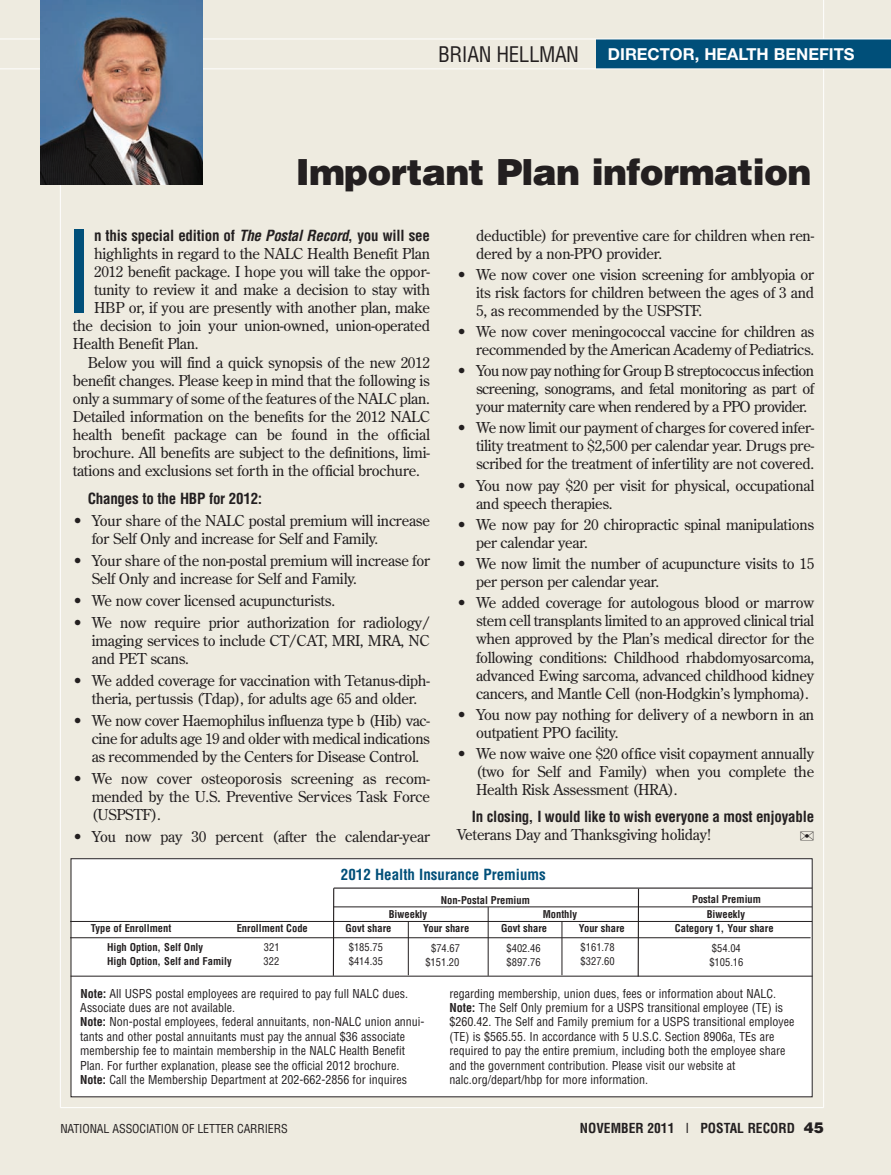
<style>
.page{position:relative;width:891px;height:1175px;background:#fff}
.page>*{position:absolute;margin:0;border:0;box-sizing:border-box;transform-origin:0 0}
.t1{font:condensed 110.85px "Helvetica";color:#004f79}
.t2{font:900 36px "Helvetica";letter-spacing:-.02em;color:#231f20}
.t3{font:condensed 21px "Helvetica";letter-spacing:-.02em;color:#231f20}
.t4{font:700 16.5px "Helvetica Neue";color:#fff}
.t5{font:15px/18px "Century Old Style";letter-spacing:-.015em;color:#231f20;text-align:justify}
.t6{font:700 condensed 15px "Helvetica";letter-spacing:-.015em;color:#231f20}
.t7{font:700 condensed 15px "Helvetica";color:#004f79}
.t8{font:700 condensed 13.5px "Helvetica";color:#231f20}
.t9{font:condensed 12px/14.4px "Helvetica";color:#231f20}
.t10{font:700 condensed 10.5px/14.2px "Helvetica";color:#231f20;text-align:center}
.t11{font:condensed 10.5px/14.1px "Helvetica";color:#231f20}
.s1{font-style:italic}
.s2{font-weight:700}
.s3{font-weight:400}
.s4{font-weight:900;font-stretch:normal;font-size:15px}
</style>
<div class="page">
<div style="left:0;top:0;width:891px;height:1174px;background:#eeebe0"></div>
<hr style="left:60px;top:1107px;width:764px;height:1px;background:#fff">
<hr style="left:60px;top:35px;width:1px;height:1072px;background:#fff">
<hr style="left:823px;top:0;width:1px;height:1107px;background:#fff">
<div style="left:596px;top:39px;width:295px;height:30px;background:#004f79"></div>
<hr style="left:0;top:68px;width:891px;height:1px;background:#fff">
<hr style="left:0;top:39px;width:891px;height:1px;background:#fff">
<img style="left:40px;top:0;width:163px;height:184px">
<div style="left:71px;top:858px;width:741px;height:238px;background:#fff"></div>
<div style="left:71px;top:858px;width:742px;height:239px;border:1px solid #231f20"></div>
<div style="left:72px;top:860px;width:733px;height:117px;background:#fff"></div>
<hr style="left:638px;top:888px;width:1px;height:88px;background:#231f20">
<hr style="left:70px;top:937px;width:741px;height:1px;background:#231f20">
<hr style="left:334px;top:906px;width:478px;height:1px;background:#231f20">
<hr style="left:70px;top:921px;width:742px;height:1px;background:#231f20">
<hr style="left:488px;top:907px;width:1px;height:68px;background:#231f20">
<hr style="left:408px;top:921px;width:1px;height:54px;background:#231f20">
<hr style="left:562px;top:921px;width:1px;height:54px;background:#231f20">
<hr style="left:334px;top:887px;width:478px;height:1px;background:#231f20">
<hr style="left:333px;top:888px;width:1px;height:87px;background:#231f20">
<hr style="left:71px;top:975px;width:742px;height:1px;background:#231f20">
<h3 class="t3" style="left:438px;top:42px;width:142px">BRIAN HELLMAN</h3>
<p class="t4" style="left:608px;top:48px;width:248px">DIRECTOR, HEALTH BENEFITS</p>
<h2 class="t2" style="left:296px;top:151px;width:517px">Important Plan information</h2>
<h1 class="t1" style="left:63px;top:210px;width:32px">I</h1>
<p class="t6" style="left:94px;top:227px;width:337px">n this special edition of <span class="s1">The Postal Record</span>, you will see</p>
<p class="t5" style="left:94px;top:245px;width:337px">highlights in regard to the NALC Health Benefit Plan</p>
<p class="t5" style="left:94px;top:263px;width:337px">2012 benefit package. I hope you will take the oppor-</p>
<p class="t5" style="left:94px;top:281px;width:337px">tunity to review it and make a decision to stay with</p>
<p class="t5" style="left:94px;top:299px;width:337px">HBP or, if you are presently with another plan, make</p>
<p class="t5" style="left:73px;top:317px;width:359px">the decision to join your union-owned, union-operated</p>
<p class="t5" style="left:73px;top:335px;width:127px">Health Benefit Plan.</p>
<p class="t5" style="left:88px;top:354px;width:344px">Below you will find a quick synopsis of the new 2012</p>
<p class="t5" style="left:73px;top:372px;width:359px">benefit changes. Please keep in mind that the following is</p>
<p class="t5" style="left:73px;top:390px;width:359px">only a summary of some of the features of the NALC plan.</p>
<p class="t5" style="left:73px;top:408px;width:359px">Detailed information on the benefits for the 2012 NALC</p>
<p class="t5" style="left:73px;top:426px;width:359px">health benefit package can be found in the official</p>
<p class="t5" style="left:73px;top:444px;width:359px">brochure. All benefits are subject to the definitions, limi-</p>
<p class="t5" style="left:73px;top:462px;width:349px">tations and exclusions set forth in the official brochure.</p>
<p class="t6" style="left:88px;top:490px;width:176px">Changes to the HBP for 2012:</p>
<p class="t5" style="left:92px;top:512px;width:340px;text-indent:-19px">• Your share of the NALC postal premium will increase for Self Only and increase for Self and Family.</p>
<p class="t5" style="left:92px;top:552px;width:340px;text-indent:-19px">• Your share of the non-postal premium will increase for<br>Self Only and increase for Self and Family.</p>
<p class="t5" style="left:73px;top:592px;width:264px">• We now cover licensed acupuncturists.</p>
<p class="t5" style="left:92px;top:614px;width:340px;text-indent:-19px">• We now require prior authorization for radiology/ imaging services to include CT/CAT, MRI, MRA, NC and PET scans.</p>
<p class="t5" style="left:73px;top:672px;width:359px;text-align:center">• We added coverage for vaccination with Tetanus-diph&shy;theria, pertussis (Tdap), for adults age 65 and older.</p>
<p class="t5" style="left:92px;top:712px;width:340px;text-indent:-19px">• We now cover Haemophilus influenza type b (Hib) vac&shy;cine for adults age 19 and older with medical indications as recommended by the Centers for Disease Control.</p>
<p class="t5" style="left:92px;top:770px;width:340px;text-indent:-19px">• We now cover osteoporosis screening as recom&shy;mended by the U.S. Preventive Services Task Force (USPSTF).</p>
<p class="t5" style="left:73px;top:828px;width:359px">• You now pay 30 percent (after the calendar-year</p>
<p class="t5" style="left:476px;top:227px;width:340px">deductible) for preventive care for children when ren&shy;dered by a non-PPO provider.</p>
<p class="t5" style="left:476px;top:266px;width:340px;text-indent:-19px">• We now cover one vision screening for amblyopia or its risk factors for children between the ages of 3 and 5, as recommended by the USPSTF.</p>
<p class="t5" style="left:457px;top:323px;width:359px;text-align:right">• We now cover meningococcal vaccine for children as recommended by the American Academy of Pediatrics.</p>
<p class="t5" style="left:476px;top:362px;width:340px;text-indent:-19px">• You now pay nothing for Group B streptococcus infection screening, sonograms, and fetal monitoring as part of your maternity care when rendered by a PPO provider.</p>
<p class="t5" style="left:476px;top:419px;width:340px;text-indent:-19px">• We now limit our payment of charges for covered infer&shy;tility treatment to $2,500 per calendar year. Drugs pre&shy;scribed for the treatment of infertility are not covered.</p>
<p class="t5" style="left:476px;top:476px;width:340px;text-indent:-19px">• You now pay $20 per visit for physical, occupational and speech therapies.</p>
<p class="t5" style="left:476px;top:515px;width:340px;text-indent:-19px">• We now pay for 20 chiropractic spinal manipulations per calendar year.</p>
<p class="t5" style="left:476px;top:554px;width:340px;text-indent:-19px">• We now limit the number of acupuncture visits to 15 per person per calendar year.</p>
<p class="t5" style="left:476px;top:594px;width:340px;text-indent:-19px">• We added coverage for autologous blood or marrow stem cell transplants limited to an approved clinical trial when approved by the Plan’s medical director for the following conditions: Childhood rhabdomyosarcoma, advanced Ewing sarcoma, advanced childhood kidney cancers, and Mantle Cell (non-Hodgkin’s lymphoma).</p>
<p class="t5" style="left:476px;top:705px;width:340px;text-indent:-19px">• You now pay nothing for delivery of a newborn in an outpatient PPO facility.</p>
<p class="t5" style="left:476px;top:744px;width:340px;text-indent:-19px">• We now waive one $20 office visit copayment annually (two for Self and Family) when you complete the Health Risk Assessment (HRA).</p>
<p class="t6" style="left:472px;top:808px;width:344px">In closing, I would like to wish everyone a most enjoyable</p>
<p class="t5" style="left:457px;top:825px;width:256px">Veterans Day and Thanksgiving holiday!</p>
<p class="t7" style="left:341px;top:866px;width:206px">2012 Health Insurance Premiums</p>
<p class="t10" style="left:441px;top:893px;width:91px">Non-Postal Premium</p>
<p class="t10" style="left:91px;top:921px;width:82px">Type of Enrollment</p>
<p class="t10" style="left:389px;top:907px;width:40px">Biweekly</p>
<p class="t10" style="left:543px;top:907px;width:36px">Monthly</p>
<p class="t10" style="left:237px;top:921px;width:73px">Enrollment Code</p>
<p class="t10" style="left:345px;top:921px;width:48px">Govt share</p>
<p class="t10" style="left:423px;top:921px;width:48px">Your share</p>
<p class="t10" style="left:501px;top:921px;width:48px">Govt share</p>
<p class="t10" style="left:579px;top:921px;width:48px">Your share</p>
<p class="t10" style="left:107px;top:940px;width:98px">High Option, Self Only</p>
<p class="t11" style="left:264px;top:940px;width:17px">321</p>
<p class="t10" style="left:107px;top:954px;width:126px">High Option, Self and Family</p>
<p class="t11" style="left:264px;top:954px;width:17px">322</p>
<p class="t11" style="left:349px;top:940px;width:36px">$185.75 $414.35</p>
<p class="t11" style="left:425px;top:941px;width:36px;text-align:center">$74.67 $151.20</p>
<p class="t11" style="left:507px;top:941px;width:36px">$402.46 $897.76</p>
<p class="t11" style="left:581px;top:940px;width:36px">$161.78 $327.60</p>
<p class="t10" style="left:675px;top:892px;width:100px">Postal Premium<br>Biweekly<br>Category 1, Your share</p>
<p class="t11" style="left:709px;top:941px;width:36px">$54.04 $105.16</p>
<p class="t9" style="left:80px;top:986px;width:346px"><span class="s2">Note:</span> All USPS postal employees are required to pay full NALC dues.<br>Associate dues are not available.<br><span class="s2">Note:</span> Non-postal employees, federal annuitants, non-NALC union annui&shy;tants and other postal annuitants must pay the annual $36 associate membership fee to maintain membership in the NALC Health Benefit Plan. For further explanation, please see the official 2012 brochure.<br><span class="s2">Note:</span> Call the Membership Department at 202-662-2856 for inquires</p>
<p class="t9" style="left:450px;top:986px;width:346px">regarding membership, union dues, fees or information about NALC.<br><span class="s2">Note:</span> The Self Only premium for a USPS transitional employee (TE) is $260.42. The Self and Family premium for a USPS transitional employee (TE) is $565.55. In accordance with 5 U.S.C. Section 8906a, TEs are required to pay the entire premium, including both the employee share and the government contribution. Please visit our website at nalc.org/depart/hbp for more information.</p>
<p class="t9" style="left:60px;top:1121px;width:229px">NATIONAL ASSOCIATION OF LETTER CARRIERS</p>
<p class="t8" style="left:580px;top:1120px;width:245px">NOVEMBER 2011 <span class="s3">I</span> POSTAL RECORD <span class="s4">45</span></p>
</div>
